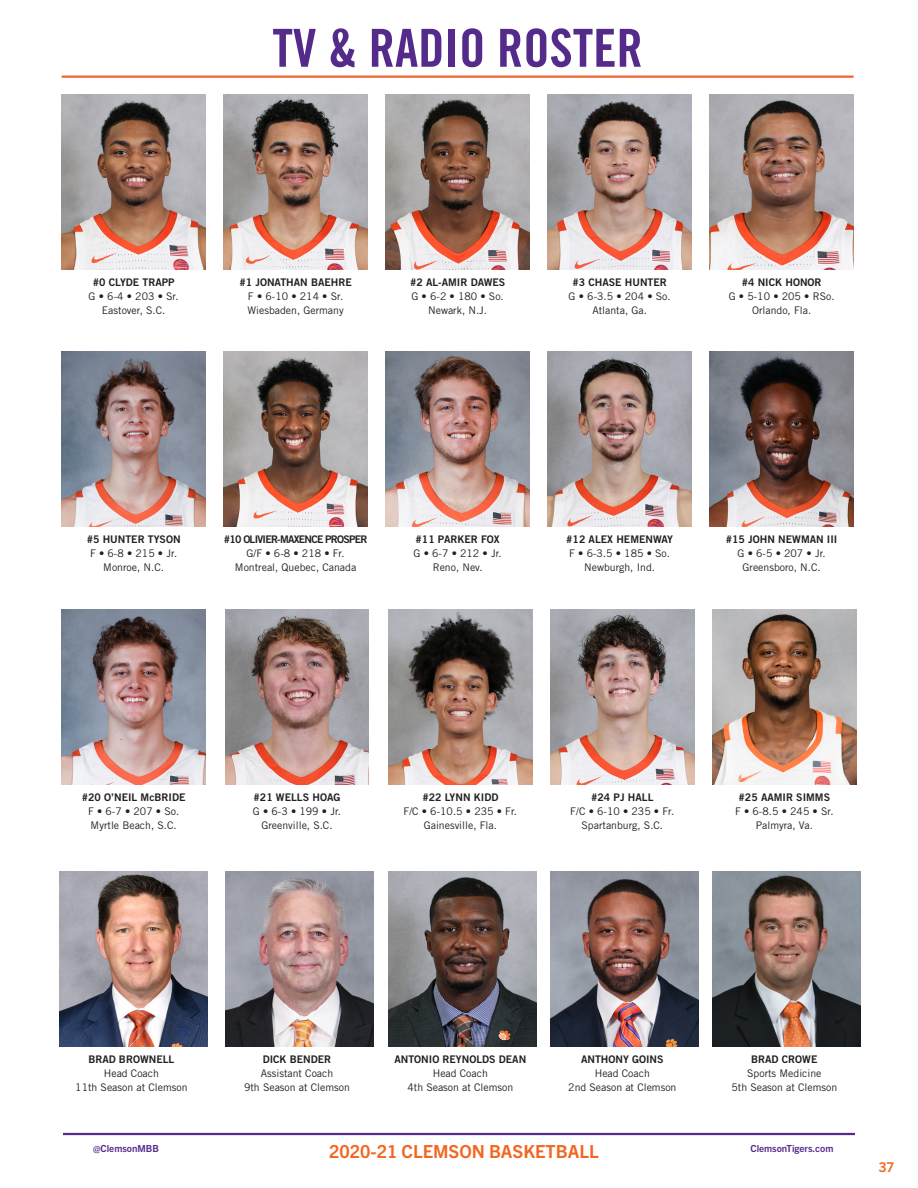
<style>
.page{position:relative;width:918px;height:1188px;background:#fff}
.page>*{position:absolute;margin:0;border:0;box-sizing:border-box;transform-origin:0 0}
.t1{font:52.5px "Trade Gothic LT Std Bd Cn 20";color:#542a8b}
.t2{font:700 18px "Trade Gothic Next LT Pro";color:#f36621}
.t3{font:700 13.5px "Trade Gothic Next LT Pro";color:#f36621}
.t4{font:10.5px "Trade Gothic LT Std";color:#231f20}
.t5{font:10.5px "Trade Gothic LT Std Bd 2";color:#231f20}
.t6{font:10.5px "Trade Gothic LT Std Bd 2";letter-spacing:-.07em;color:#231f20}
.t7{font:700 9.75px "Trade Gothic Next LT Pro";color:#542a8b}
</style>
<div class="page">
<hr style="left:63px;top:1133px;width:792px;height:2px;background:#542a8b">
<img style="left:62px;top:95px;width:144px;height:175px">
<img style="left:386px;top:95px;width:144px;height:175px">
<img style="left:548px;top:95px;width:144px;height:175px">
<img style="left:710px;top:95px;width:144px;height:174px">
<img style="left:62px;top:351px;width:144px;height:175px">
<img style="left:224px;top:351px;width:144px;height:175px">
<img style="left:386px;top:351px;width:144px;height:175px">
<img style="left:710px;top:351px;width:144px;height:175px">
<img style="left:62px;top:610px;width:144px;height:175px">
<img style="left:388px;top:610px;width:144px;height:175px">
<img style="left:550px;top:610px;width:144px;height:175px">
<img style="left:59px;top:871px;width:149px;height:175px">
<img style="left:224px;top:95px;width:144px;height:175px">
<img style="left:712px;top:610px;width:144px;height:175px">
<img style="left:548px;top:351px;width:144px;height:175px">
<hr style="left:62px;top:76px;width:792px;height:2px;background:#f26533">
<img style="left:225px;top:610px;width:144px;height:175px">
<img style="left:225px;top:871px;width:149px;height:175px">
<img style="left:388px;top:871px;width:149px;height:175px">
<img style="left:550px;top:871px;width:149px;height:175px">
<img style="left:712px;top:871px;width:149px;height:175px">
<p class="t1" style="left:272px;top:16px;width:372px">TV &amp; RADIO ROSTER</p>
<p class="t5" style="left:93px;top:276px;width:83px">#0 CLYDE TRAPP</p>
<p class="t4" style="left:89px;top:290px;width:92px">G • 6-4 • 203 • Sr.</p>
<p class="t4" style="left:102px;top:304px;width:65px">Eastover, S.C.</p>
<p class="t5" style="left:239px;top:276px;width:114px">#1 JONATHAN BAEHRE</p>
<p class="t4" style="left:248px;top:290px;width:97px">F • 6-10 • 214 • Sr.</p>
<p class="t4" style="left:248px;top:304px;width:98px">Wiesbaden, Germany</p>
<p class="t5" style="left:410px;top:276px;width:97px">#2 AL-AMIR DAWES</p>
<p class="t4" style="left:411px;top:290px;width:94px">G • 6-2 • 180 • So.</p>
<p class="t4" style="left:428px;top:304px;width:60px">Newark, N.J.</p>
<p class="t5" style="left:572px;top:276px;width:96px">#3 CHASE HUNTER</p>
<p class="t4" style="left:569px;top:290px;width:104px">G • 6-3.5 • 204 • So.</p>
<p class="t4" style="left:592px;top:304px;width:56px">Atlanta, Ga.</p>
<p class="t5" style="left:742px;top:276px;width:81px">#4 NICK HONOR</p>
<p class="t4" style="left:729px;top:290px;width:107px">G • 5-10 • 205 • RSo.</p>
<p class="t4" style="left:752px;top:304px;width:61px">Orlando, Fla.</p>
<p class="t5" style="left:87px;top:533px;width:95px">#5 HUNTER TYSON</p>
<p class="t4" style="left:90px;top:547px;width:89px">F • 6-8 • 215 • Jr.</p>
<p class="t4" style="left:103px;top:561px;width:62px">Monroe, N.C.</p>
<p class="t6" style="left:224px;top:533px;width:145px">#10 OLIVIER-MAXENCE PROSPER</p>
<p class="t4" style="left:247px;top:547px;width:100px">G/F • 6-8 • 218 • Fr.</p>
<p class="t4" style="left:235px;top:561px;width:123px">Montreal, Quebec, Canada</p>
<p class="t5" style="left:416px;top:533px;width:86px">#11 PARKER FOX</p>
<p class="t4" style="left:413px;top:547px;width:90px">G • 6-7 • 212 • Jr.</p>
<p class="t4" style="left:433px;top:561px;width:51px">Reno, Nev.</p>
<p class="t5" style="left:566px;top:533px;width:108px">#12 ALEX HEMENWAY</p>
<p class="t4" style="left:569px;top:547px;width:102px">F • 6-3.5 • 185 • So.</p>
<p class="t4" style="left:584px;top:561px;width:72px">Newburgh, Ind.</p>
<p class="t5" style="left:726px;top:532px;width:113px">#15 JOHN NEWMAN III</p>
<p class="t4" style="left:737px;top:546px;width:90px">G • 6-5 • 207 • Jr.</p>
<p class="t4" style="left:743px;top:560px;width:80px">Greensboro, N.C.</p>
<p class="t5" style="left:82px;top:791px;width:105px">#20 O’NEIL McBRIDE</p>
<p class="t4" style="left:88px;top:805px;width:93px">F • 6-7 • 207 • So.</p>
<p class="t4" style="left:91px;top:819px;width:88px">Myrtle Beach, S.C.</p>
<p class="t5" style="left:254px;top:791px;width:88px">#21 WELLS HOAG</p>
<p class="t4" style="left:253px;top:805px;width:90px">G • 6-3 • 199 • Jr.</p>
<p class="t4" style="left:261px;top:819px;width:73px">Greenville, S.C.</p>
<p class="t5" style="left:422px;top:791px;width:78px">#22 LYNN KIDD</p>
<p class="t4" style="left:403px;top:805px;width:115px">F/C • 6-10.5 • 235 • Fr.</p>
<p class="t4" style="left:424px;top:819px;width:75px">Gainesville, Fla.</p>
<p class="t5" style="left:591px;top:791px;width:64px">#24 PJ HALL</p>
<p class="t4" style="left:570px;top:805px;width:106px">F/C • 6-10 • 235 • Fr.</p>
<p class="t4" style="left:582px;top:819px;width:83px">Spartanburg, S.C.</p>
<p class="t5" style="left:739px;top:791px;width:93px">#25 AAMIR SIMMS</p>
<p class="t4" style="left:735px;top:805px;width:100px">F • 6-8.5 • 245 • Sr.</p>
<p class="t4" style="left:756px;top:819px;width:59px">Palmyra, Va.</p>
<p class="t5" style="left:88px;top:1052px;width:88px">BRAD BROWNELL</p>
<p class="t4" style="left:104px;top:1067px;width:57px">Head Coach</p>
<p class="t4" style="left:75px;top:1081px;width:114px">11th Season at Clemson</p>
<p class="t5" style="left:263px;top:1052px;width:70px">DICK BENDER</p>
<p class="t4" style="left:261px;top:1067px;width:74px">Assistant Coach</p>
<p class="t4" style="left:244px;top:1081px;width:107px">9th Season at Clemson</p>
<p class="t5" style="left:394px;top:1052px;width:133px">ANTONIO REYNOLDS DEAN</p>
<p class="t4" style="left:433px;top:1067px;width:57px">Head Coach</p>
<p class="t4" style="left:407px;top:1081px;width:107px">4th Season at Clemson</p>
<p class="t5" style="left:581px;top:1052px;width:84px">ANTHONY GOINS</p>
<p class="t4" style="left:595px;top:1067px;width:57px">Head Coach</p>
<p class="t4" style="left:568px;top:1081px;width:110px">2nd Season at Clemson</p>
<p class="t5" style="left:751px;top:1052px;width:68px">BRAD CROWE</p>
<p class="t4" style="left:747px;top:1067px;width:76px">Sports Medicine</p>
<p class="t4" style="left:731px;top:1081px;width:107px">5th Season at Clemson</p>
<p class="t7" style="left:93px;top:1142px;width:67px">@ClemsonMBB</p>
<p class="t7" style="left:750px;top:1142px;width:85px">ClemsonTigers.com</p>
<h2 class="t2" style="left:329px;top:1139px;width:271px">2020-21 CLEMSON BASKETBALL</h2>
<p class="t3" style="left:879px;top:1158px;width:17px">37</p>
</div>
